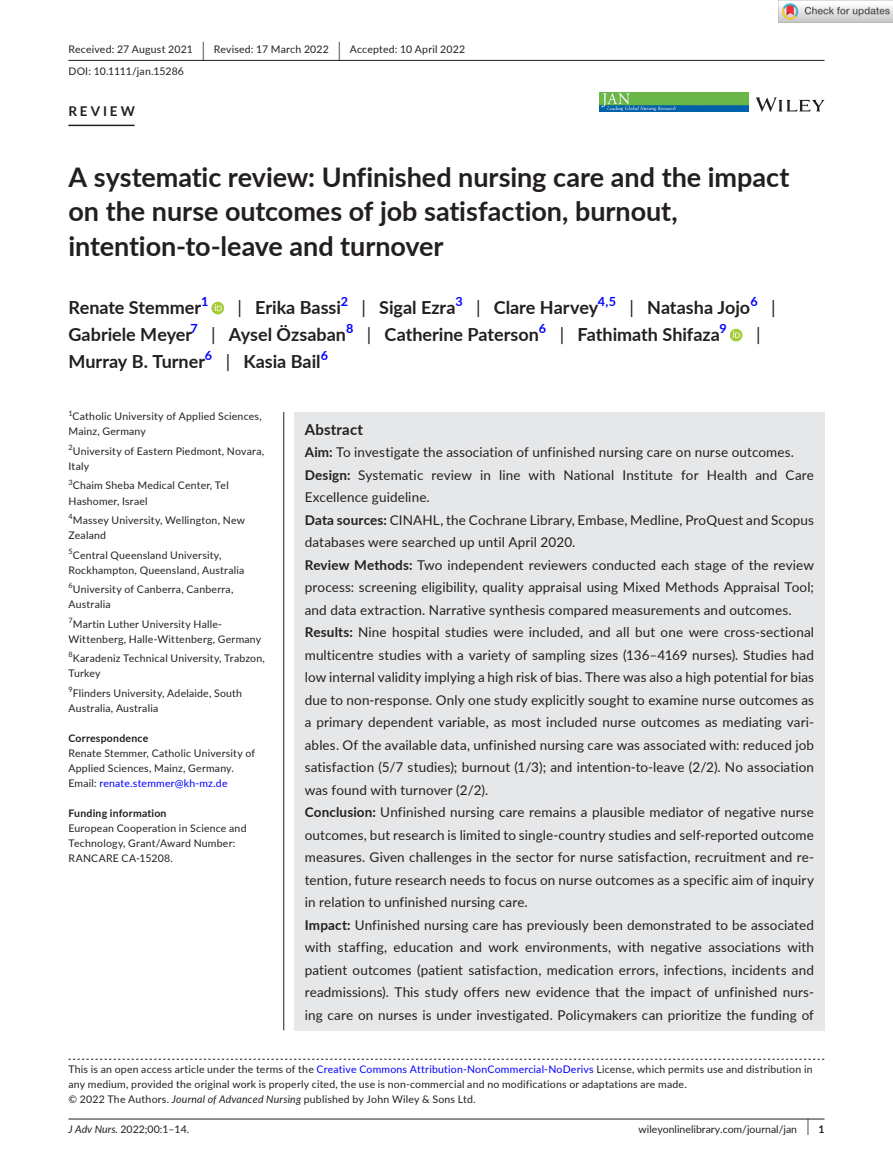
<style>
.page{position:relative;width:893px;height:1174px;background:#fff}
.page>*{position:absolute;margin:0;border:0;box-sizing:border-box;transform-origin:0 0}
.t1{font:700 27px/34.5px "Lato";letter-spacing:-.005em;color:#231f20}
.t2{font:700 18px "Lato";color:#231f20}
.t3{font:18px "Lato";color:#231f20}
.t4{font:700 15px "Lato";letter-spacing:.015em;color:#231f20}
.t5{font:13.5px/22.5px "Lato";letter-spacing:.01em;color:#231f20}
.t6{font:700 13.5px "Lato";letter-spacing:.215em;color:#231f20}
.t7{font:700 12.6px "Lato";color:#00f}
.t8{font:10.5px/15px "Lato";letter-spacing:.02em;color:#231f20}
.t9{font:10.5px "Lato";color:#231f20}
.t10{font:700 10.5px "Lato";letter-spacing:.02em;color:#231f20}
.s1{font-size:19.65px}
.s2{font-weight:400}
.s3{color:#00f}
.s4{font-weight:700}
.s5{font-style:italic}
.s6{font-size:17.4px}
</style>
<div class="page">
<hr style="left:68px;top:1118px;width:756px;height:1px;background:#231f20">
<svg style="left:756px;top:97px;width:68px;height:15px"></svg>
<img style="left:599px;top:92px;width:149px;height:20px">
<hr style="left:68px;top:60px;width:756px;height:1px;background:#231f20">
<hr style="left:68px;top:125px;width:67px;height:1px;background:#231f20">
<div style="left:211px;top:302px;width:13px;height:12px;background:#a5cd39;border-radius:50%"></div>
<svg style="left:215px;top:304px;width:7px;height:7px"></svg>
<div style="left:730px;top:329px;width:12px;height:12px;background:#a5cd39;border-radius:50%"></div>
<svg style="left:733px;top:331px;width:7px;height:7px"></svg>
<svg style="left:68px;top:1058px;width:756px;height:1px"></svg>
<div style="left:294px;top:412px;width:530px;height:618px;background:#e6e7e9"></div>
<hr style="left:283px;top:412px;width:1px;height:618px;background:#231f20">
<img style="left:779px;top:0;width:114px;height:23px">
<p class="t8" style="left:68px;top:38px;width:398px;line-height:21.8px">Received: 27 August 2021 <span class="s1">|</span> Revised: 17 March 2022 <span class="s1">|</span> Accepted: 10 April 2022<br>DOI: 10.1111/jan.15286</p>
<p class="t6" style="left:68px;top:101px;width:68px">REVIEW</p>
<h1 class="t1" style="left:68px;top:159px;width:722px">A systematic review: Unfinished nursing care and the impact on the nurse outcomes of job satisfaction, burnout, intention-to-leave and turnover</h1>
<h2 class="t2" style="left:68px;top:295px;width:134px">Renate Stemmer</h2>
<p class="t7" style="left:201px;top:292px;width:9px">1</p>
<h2 class="t2" style="left:238px;top:295px;width:105px"><span class="s2">|</span> Erika Bassi</h2>
<p class="t7" style="left:341px;top:292px;width:9px">2</p>
<h2 class="t2" style="left:362px;top:295px;width:95px"><span class="s2">|</span> Sigal Ezra</h2>
<p class="t7" style="left:455px;top:292px;width:9px">3</p>
<h2 class="t2" style="left:476px;top:295px;width:123px"><span class="s2">|</span> Clare Harvey</h2>
<p class="t7" style="left:598px;top:292px;width:20px">4,5</p>
<h2 class="t2" style="left:629px;top:295px;width:122px"><span class="s2">|</span> Natasha Jojo</h2>
<p class="t7" style="left:750px;top:292px;width:9px">6</p>
<h2 class="t3" style="left:771px;top:295px;width:6px">|</h2>
<h2 class="t2" style="left:68px;top:322px;width:125px">Gabriele Meyer</h2>
<p class="t7" style="left:190px;top:319px;width:9px">7</p>
<h2 class="t2" style="left:211px;top:322px;width:136px"><span class="s2">|</span> Aysel Özsaban</h2>
<p class="t7" style="left:346px;top:319px;width:9px">8</p>
<h2 class="t2" style="left:367px;top:322px;width:173px"><span class="s2">|</span> Catherine Paterson</h2>
<p class="t7" style="left:539px;top:319px;width:9px">6</p>
<h2 class="t2" style="left:560px;top:322px;width:162px"><span class="s2">|</span> Fathimath Shifaza</h2>
<p class="t7" style="left:719px;top:319px;width:9px">9</p>
<h2 class="t3" style="left:756px;top:322px;width:6px">|</h2>
<h2 class="t2" style="left:68px;top:349px;width:138px">Murray B. Turner</h2>
<p class="t7" style="left:205px;top:346px;width:9px">6</p>
<h2 class="t2" style="left:226px;top:349px;width:96px"><span class="s2">|</span> Kasia Bail</h2>
<p class="t7" style="left:321px;top:346px;width:9px">6</p>
<p class="t8" style="left:68px;top:409px;width:195px"><sup>1</sup>Catholic University of Applied Sciences,<br>Mainz, Germany</p>
<p class="t8" style="left:68px;top:443px;width:197px"><sup>2</sup>University of Eastern Piedmont, Novara,<br>Italy</p>
<p class="t8" style="left:68px;top:478px;width:162px"><sup>3</sup>Chaim Sheba Medical Center, Tel<br>Hashomer, Israel</p>
<p class="t8" style="left:68px;top:512px;width:178px"><sup>4</sup>Massey University, Wellington, New<br>Zealand</p>
<p class="t8" style="left:68px;top:547px;width:177px"><sup>5</sup>Central Queensland University,<br>Rockhampton, Queensland, Australia</p>
<p class="t8" style="left:68px;top:581px;width:166px"><sup>6</sup>University of Canberra, Canberra,<br>Australia</p>
<p class="t8" style="left:68px;top:616px;width:194px"><sup>7</sup>Martin Luther University Halle-<br>Wittenberg, Halle-Wittenberg, Germany</p>
<p class="t8" style="left:68px;top:650px;width:198px"><sup>8</sup>Karadeniz Technical University, Trabzon,<br>Turkey</p>
<p class="t8" style="left:68px;top:685px;width:175px"><sup>9</sup>Flinders University, Adelaide, South<br>Australia, Australia</p>
<p class="t10" style="left:68px;top:730px;width:81px">Correspondence</p>
<p class="t8" style="left:68px;top:745px;width:188px">Renate Stemmer, Catholic University of<br>Applied Sciences, Mainz, Germany.<br>Email: <span class="s3">renate.stemmer@kh-mz.de</span></p>
<p class="t10" style="left:68px;top:805px;width:100px">Funding information</p>
<p class="t8" style="left:68px;top:820px;width:180px">European Cooperation in Science and<br>Technology, Grant/Award Number:<br>RANCARE CA-15208.</p>
<p class="t4" style="left:305px;top:418px;width:60px">Abstract</p>
<p class="t5" style="left:305px;top:440px;width:511px"><span class="s4">Aim:</span> To investigate the association of unfinished nursing care on nurse outcomes.<br><span class="s4">Design:</span> Systematic review in line with National Institute for Health and Care Excellence guideline.<br><span class="s4">Data sources:</span> CINAHL, the Cochrane Library, Embase, Medline, ProQuest and Scopus databases were searched up until April 2020.<br><span class="s4">Review Methods:</span> Two independent reviewers conducted each stage of the review process: screening eligibility, quality appraisal using Mixed Methods Appraisal Tool; and data extraction. Narrative synthesis compared measurements and outcomes.<br><span class="s4">Results:</span> Nine hospital studies were included, and all but one were cross-sectional multicentre studies with a variety of sampling sizes (136–4169 nurses). Studies had low internal validity implying a high risk of bias. There was also a high potential for bias due to non-response. Only one study explicitly sought to examine nurse outcomes as a primary dependent variable, as most included nurse outcomes as mediating vari&shy;ables. Of the available data, unfinished nursing care was associated with: reduced job satisfaction (5/7 studies); burnout (1/3); and intention-to-leave (2/2). No association was found with turnover (2/2).<br><span class="s4">Conclusion:</span> Unfinished nursing care remains a plausible mediator of negative nurse outcomes, but research is limited to single-country studies and self-reported outcome measures. Given challenges in the sector for nurse satisfaction, recruitment and re&shy;tention, future research needs to focus on nurse outcomes as a specific aim of inquiry in relation to unfinished nursing care.<br><span class="s4">Impact:</span> Unfinished nursing care has previously been demonstrated to be associated with staffing, education and work environments, with negative associations with patient outcomes (patient satisfaction, medication errors, infections, incidents and readmissions). This study offers new evidence that the impact of unfinished nurs&shy;ing care on nurses is under investigated. Policymakers can prioritize the funding of</p>
<p class="t8" style="left:68px;top:1061px;width:746px">This is an open access article under the terms of the <span class="s3">Creative Commons Attribution-NonCommercial-NoDerivs</span> License, which permits use and distribution in any medium, provided the original work is properly cited, the use is non-commercial and no modifications or adaptations are made.<br>© 2022 The Authors. <span class="s5">Journal of Advanced Nursing</span> published by John Wiley &amp; Sons Ltd.</p>
<p class="t8" style="left:68px;top:1121px;width:122px"><span class="s5">J Adv Nurs.</span> 2022;00:1–14.</p>
<p class="t9" style="left:639px;top:1121px;width:187px">wileyonlinelibrary.com/journal/jan <span class="s6">|</span> <span class="s4">1</span></p>
</div>
